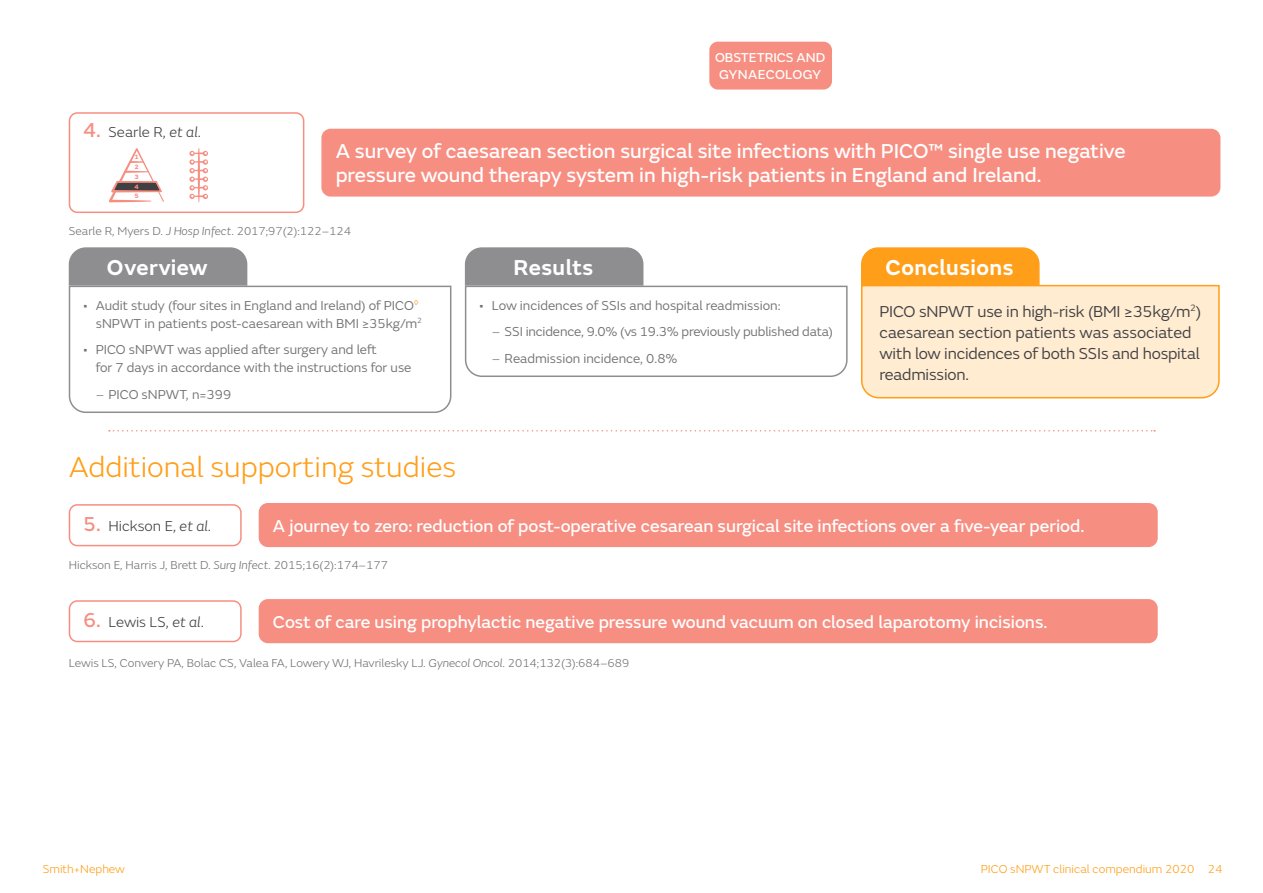
<style>
.page{position:relative;width:1263px;height:893px;background:#fff}
.page>*{position:absolute;margin:0;border:0;box-sizing:border-box;transform-origin:0 0}
.t1{font:300 30px "SN Emeric";color:#ff9e18}
.t2{font:600 22.5px "SN Emeric";letter-spacing:.02em;color:#fff}
.t3{font:21px/24px "SN Emeric Core";color:#fff}
.t4{font:18px "SN Emeric Core";color:#fff}
.t5{font:16.5px/21px "SN Emeric";letter-spacing:-.01em;color:#404043}
.t6{font:300 15px "SN Emeric";color:#404043}
.t7{font:13.5px/18px "SN Emeric";color:#717275;text-align:right}
.t8{font:13.5px/16.5px "SN Emeric Core";letter-spacing:-.005em;color:#fff;text-align:center}
.t9{font:300 12px "SN Emeric";color:#717275}
.t10{font:300 12px "SN Emeric";color:#ff9e18}
.t11{font:800 6.45px/9.8px "SN Emeric";color:#f78e82;text-align:justify}
.s1{font-family:"SN Emeric Core";font-weight:400;font-size:21px;color:#f78e82}
.s2{font-style:italic}
.s3{font-weight:300}
</style>
<div class="page">
<div style="left:69px;top:112px;width:235px;height:101px;border:2px solid #f78e82;border-radius:8px"></div>
<svg style="left:109px;top:148px;width:55px;height:54px"></svg>
<div style="left:322px;top:129px;width:898px;height:67px;background:#f78e82;border-radius:9px"></div>
<div style="left:321px;top:129px;width:899px;height:68px;border:2px solid #f78e82;border-radius:9px"></div>
<svg style="left:189px;top:148px;width:19px;height:54px"></svg>
<div style="left:68px;top:247px;width:180px;height:38px;background:#8e8e91"></div>
<svg style="left:68px;top:285px;width:384px;height:128px"></svg>
<svg style="left:464px;top:247px;width:384px;height:130px"></svg>
<svg style="left:861px;top:247px;width:359px;height:152px;background:#ffe3bc"></svg>
<div style="left:69px;top:504px;width:173px;height:42px;border:2px solid #f78e82;border-radius:8px"></div>
<div style="left:259px;top:504px;width:898px;height:42px;background:#f78e82;border-radius:9px"></div>
<div style="left:259px;top:503px;width:899px;height:44px;border:2px solid #f78e82;border-radius:9px"></div>
<div style="left:69px;top:600px;width:173px;height:42px;border:2px solid #f78e82;border-radius:8px"></div>
<div style="left:259px;top:600px;width:898px;height:42px;background:#f78e82;border-radius:9px"></div>
<div style="left:259px;top:599px;width:899px;height:44px;border:2px solid #f78e82;border-radius:9px"></div>
<svg style="left:109px;top:430px;width:1046px;height:1px"></svg>
<div style="left:709px;top:42px;width:123px;height:48px;background:#f78e82;border-radius:9px"></div>
<p class="t8" style="left:715px;top:49px;width:112px">OBSTETRICS AND<br>GYNAECOLOGY</p>
<p class="t6" style="left:83px;top:123px;width:120px"><span class="s1">4.</span> Searle R, <span class="s2">et al</span>.</p>
<p class="t11" style="left:135px;top:152px;width:6px">1<br>2<br>3<br>4<br>5</p>
<h3 class="t3" style="left:336px;top:139px;width:791px">A survey of caesarean section surgical site infections with PICO™ single use negative pressure wound therapy system in high-risk patients in England and Ireland.</h3>
<p class="t9" style="left:69px;top:223px;width:284px">Searle R, Myers D. <span class="s2">J Hosp Infect</span>. 2017;97(2):122–124</p>
<h2 class="t2" style="left:107px;top:253px;width:102px">Overview</h2>
<p class="t7" style="left:83px;top:296px;width:340px">• Audit study (four sites in England and Ireland) of PICO<sup>◊ </sup>sNPWT in patients post-caesarean with BMI ≥35kg/m<sup>2</sup></p>
<p class="t7" style="left:96px;top:341px;width:317px;text-align:left;text-indent:-13px">• PICO sNPWT was applied after surgery and left<br>for 7 days in accordance with the instructions for use</p>
<p class="t7" style="left:96px;top:385px;width:137px"><span class="s3">–</span> PICO sNPWT, n=399</p>
<h2 class="t2" style="left:514px;top:253px;width:81px">Results</h2>
<p class="t7" style="left:479px;top:296px;width:303px">• Low incidences of SSIs and hospital readmission:</p>
<p class="t7" style="left:492px;top:323px;width:343px"><span class="s3">–</span> SSI incidence, 9.0% (vs 19.3% previously published data)</p>
<p class="t7" style="left:492px;top:349px;width:187px"><span class="s3">–</span> Readmission incidence, 0.8%</p>
<h2 class="t2" style="left:885px;top:253px;width:129px">Conclusions</h2>
<p class="t5" style="left:879px;top:301px;width:323px">PICO sNPWT use in high-risk (BMI ≥35kg/m<sup>2</sup>) caesarean section patients was associated with low incidences of both SSIs and hospital readmission.</p>
<h1 class="t1" style="left:69px;top:449px;width:389px">Additional supporting studies</h1>
<p class="t6" style="left:83px;top:517px;width:130px"><span class="s1">5.</span> Hickson E, <span class="s2">et al</span>.</p>
<h3 class="t4" style="left:273px;top:514px;width:813px">A journey to zero: reduction of post-operative cesarean surgical site infections over a five-year period.</h3>
<p class="t9" style="left:69px;top:558px;width:321px">Hickson E, Harris J, Brett D. <span class="s2">Surg Infect</span>. 2015;16(2):174–177</p>
<p class="t6" style="left:83px;top:613px;width:122px"><span class="s1">6.</span> Lewis LS, <span class="s2">et al</span>.</p>
<h3 class="t4" style="left:273px;top:611px;width:776px">Cost of care using prophylactic negative pressure wound vacuum on closed laparotomy incisions.</h3>
<p class="t9" style="left:69px;top:655px;width:562px">Lewis LS, Convery PA, Bolac CS, Valea FA, Lowery WJ, Havrilesky LJ. <span class="s2">Gynecol Oncol</span>. 2014;132(3):684–689</p>
<p class="t10" style="left:43px;top:861px;width:84px">Smith+Nephew</p>
<p class="t10" style="left:981px;top:862px;width:243px">PICO sNPWT clinical compendium 2020 24</p>
</div>
